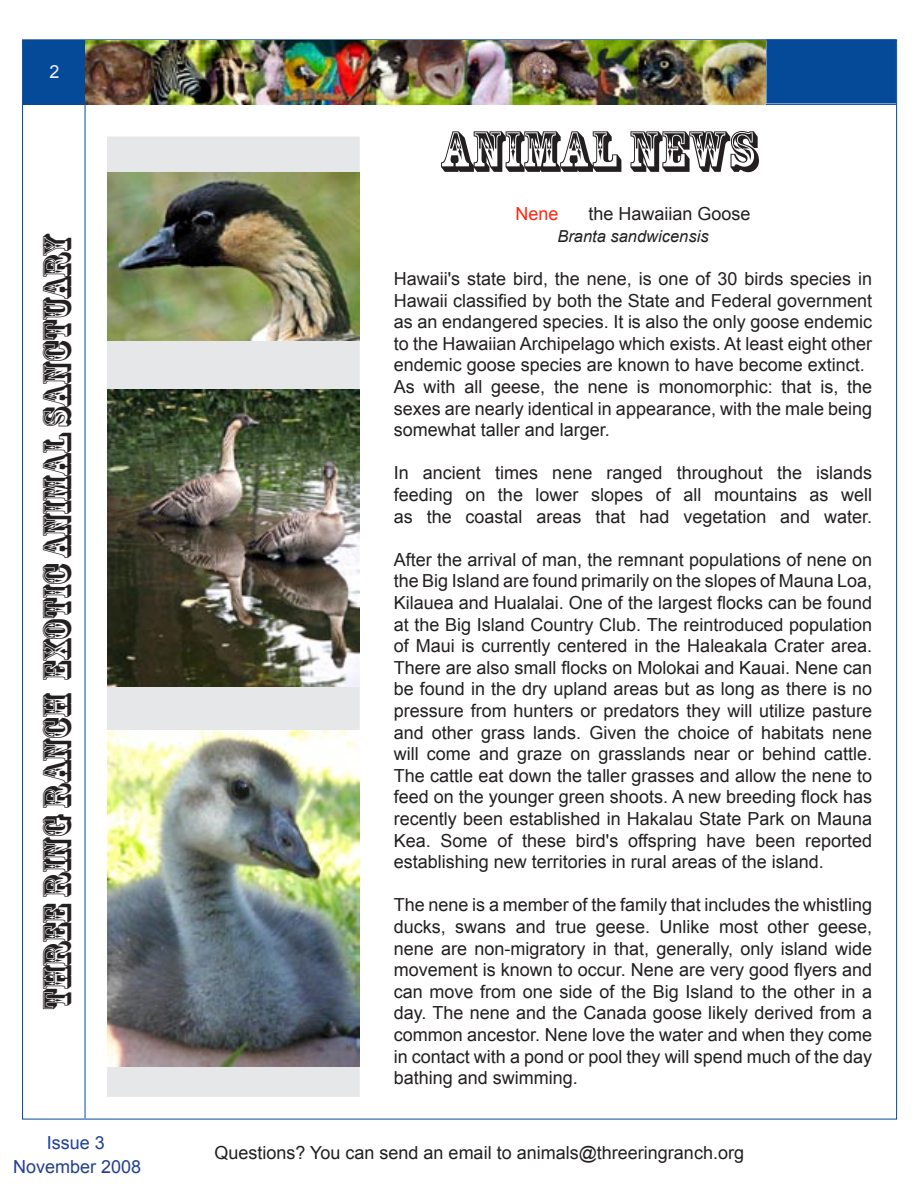
<style>
.page{position:relative;width:918px;height:1188px;background:#fff}
.page>*{position:absolute;margin:0;border:0;box-sizing:border-box;transform-origin:0 0}
.t1{font:54px "Rosewood Std";color:#231f20}
.t2{font:37.5px "Rosewood Std";color:#231f20}
.t3{font:18px/21.6px "Arial";color:#231f20;text-align:justify}
.t4{font:18px "Arial";color:#223f92}
.t5{font:18px "Arial";color:#20419a}
.t6{font:18px "Arial";color:#fb2914}
.t7{font:18px "Arial";color:#eef0f7}
.t8{font:italic 16.5px "Arial";color:#231f20}
</style>
<div class="page">
<hr style="left:24px;top:104px;width:872px;height:1px;background:#054a99">
<hr style="left:85px;top:43px;width:1px;height:1075px;background:#054a99">
<div style="left:23px;top:40px;width:63px;height:65px;background:#054a99"></div>
<div style="left:107px;top:136px;width:253px;height:961px;background:#e6e7e9;border:2px solid #e6e7e9"></div>
<img style="left:85px;top:40px;width:681px;height:65px">
<div style="left:766px;top:39px;width:130px;height:64px;background:#054a99;border:2px solid #054a99"></div>
<img style="left:107px;top:389px;width:253px;height:297px">
<img style="left:107px;top:173px;width:253px;height:168px">
<img style="left:107px;top:731px;width:253px;height:335px">
<p class="t7" style="left:49px;top:60px;width:12px">2</p>
<h2 class="t2" style="left:35px;top:1011px;width:779px;rotate:-90deg">THREE RING RANCH EXOTIC ANIMAL SANCTUARY</h2>
<p class="t5" style="left:47px;top:1131px;width:60px">Issue 3</p>
<p class="t4" style="left:13px;top:1155px;width:130px">November 2008</p>
<h1 class="t1" style="left:440px;top:119px;width:319px">ANIMAL NEWS</h1>
<p class="t6" style="left:515px;top:202px;width:45px">Nene</p>
<p class="t3" style="left:588px;top:203px;width:164px">the Hawaiian Goose</p>
<p class="t8" style="left:557px;top:225px;width:153px">Branta sandwicensis</p>
<p class="t3" style="left:394px;top:268px;width:480px;text-align:left">Hawaii's state bird, the nene, is one of 30 birds species in Hawaii classified by both the State and Federal government as an endangered species. It is also the only goose endemic to the Hawaiian Archipelago which exists. At least eight other endemic goose species are known to have become extinct.<br>As with all geese, the nene is monomorphic: that is, the sexes are nearly identical in appearance, with the male being somewhat taller and larger.</p>
<p class="t3" style="left:394px;top:462px;width:480px">In ancient times nene ranged throughout the islands feeding on the lower slopes of all mountains as well as the coastal areas that had vegetation and water.</p>
<p class="t3" style="left:394px;top:549px;width:480px">After the arrival of man, the remnant populations of nene on the Big Island are found primarily on the slopes of Mauna Loa, Kilauea and Hualalai. One of the largest flocks can be found at the Big Island Country Club. The reintroduced population of Maui is currently centered in the Haleakala Crater area.<br>There are also small flocks on Molokai and Kauai. Nene can be found in the dry upland areas but as long as there is no pressure from hunters or predators they will utilize pasture and other grass lands. Given the choice of habitats nene will come and graze on grasslands near or behind cattle.<br>The cattle eat down the taller grasses and allow the nene to feed on the younger green shoots. A new breeding flock has recently been established in Hakalau State Park on Mauna Kea. Some of these bird's offspring have been reported establishing new territories in rural areas of the island.</p>
<p class="t3" style="left:394px;top:894px;width:480px">The nene is a member of the family that includes the whistling ducks, swans and true geese. Unlike most other geese, nene are non-migratory in that, generally, only island wide movement is known to occur. Nene are very good flyers and can move from one side of the Big Island to the other in a day. The nene and the Canada goose likely derived from a common ancestor. Nene love the water and when they come in contact with a pond or pool they will spend much of the day bathing and swimming.</p>
<p class="t3" style="left:214px;top:1142px;width:531px">Questions? You can send an email to animals@threeringranch.org</p>
</div>
